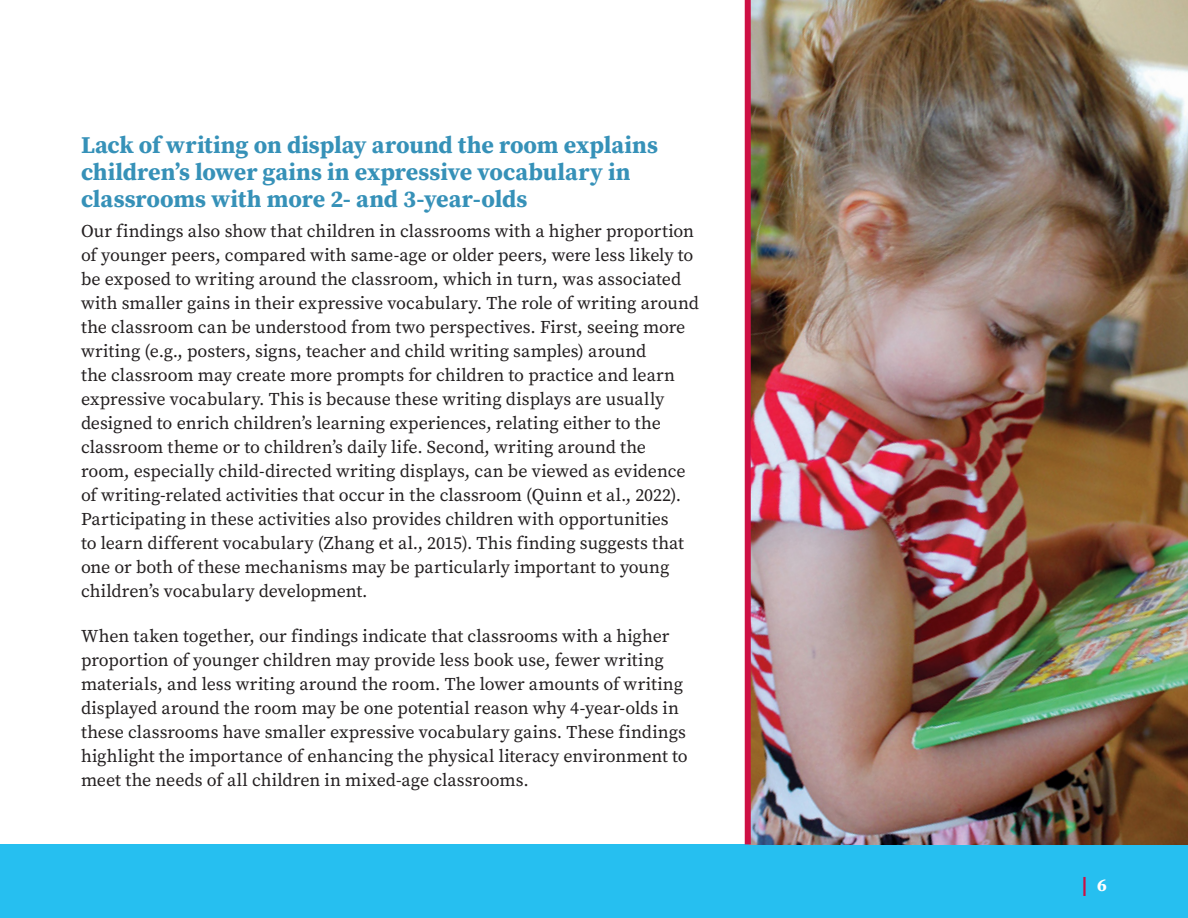
<style>
.page{position:relative;width:1188px;height:918px;background:#fff}
.page>*{position:absolute;margin:0;border:0;box-sizing:border-box;transform-origin:0 0}
.t1{font:27px "Buckeye Sans";color:#cd1044}
.t2{font:700 24px/27px "Buckeye Serif";letter-spacing:-.005em;color:#3691b8}
.t3{font:18px/24px "Buckeye Serif";color:#231f20}
</style>
<div class="page">
<div style="left:0;top:844px;width:1188px;height:74px;background:#26bff0"></div>
<img style="left:751px;top:0;width:437px;height:844px">
<div style="left:745px;top:0;width:6px;height:844px;background:#cd1044"></div>
<p class="t2" style="left:81px;top:131px;width:578px">Lack of writing on display around the room explains children’s lower gains in expressive vocabulary in classrooms with more 2- and 3-year-olds</p>
<p class="t3" style="left:81px;top:219px;width:619px">Our findings also show that children in classrooms with a higher proportion of younger peers, compared with same-age or older peers, were less likely to be exposed to writing around the classroom, which in turn, was associated with smaller gains in their expressive vocabulary. The role of writing around the classroom can be understood from two perspectives. First, seeing more writing (e.g., posters, signs, teacher and child writing samples) around<br>the classroom may create more prompts for children to practice and learn expressive vocabulary. This is because these writing displays are usually designed to enrich children’s learning experiences, relating either to the classroom theme or to children’s daily life. Second, writing around the room, especially child-directed writing displays, can be viewed as evidence of writing-related activities that occur in the classroom (Quinn et al., 2022).<br>Participating in these activities also provides children with opportunities<br>to learn different vocabulary (Zhang et al., 2015). This finding suggests that one or both of these mechanisms may be particularly important to young children’s vocabulary development.</p>
<p class="t3" style="left:81px;top:624px;width:608px">When taken together, our findings indicate that classrooms with a higher proportion of younger children may provide less book use, fewer writing materials, and less writing around the room. The lower amounts of writing displayed around the room may be one potential reason why 4-year-olds in these classrooms have smaller expressive vocabulary gains. These findings highlight the importance of enhancing the physical literacy environment to meet the needs of all children in mixed-age classrooms.</p>
<h1 class="t1" style="left:1082px;top:867px;width:27px">l <sup>6</sup></h1>
</div>
